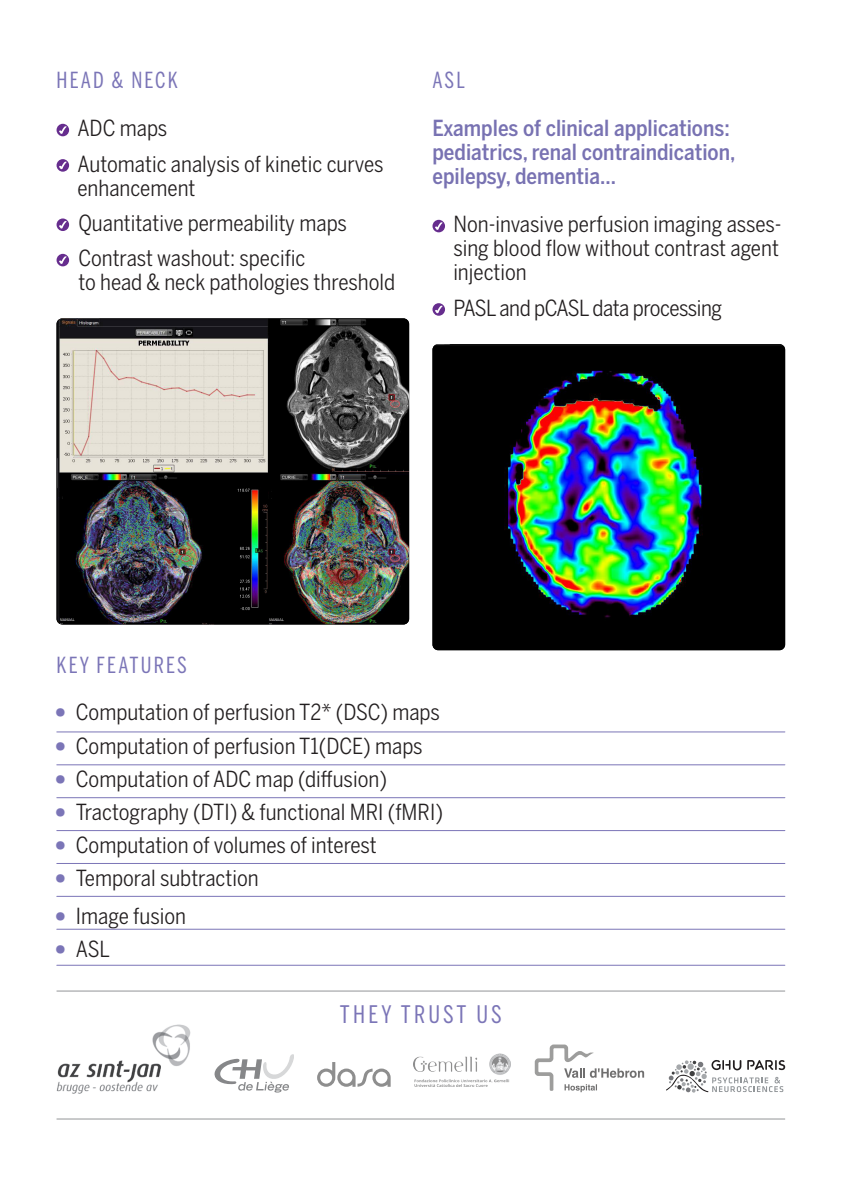
<style>
.page{position:relative;width:842px;height:1191px;background:#fff}
.page>*{position:absolute;margin:0;border:0;box-sizing:border-box;transform-origin:0 0}
.t1{font:24px "Benton Sans Comp";letter-spacing:.135em;color:#7b75b7}
.t2{font:22px/24px "Benton Sans Cond";color:#231f20}
.t3{font:500 22px/24px "Benton Sans Cond";color:#7872b2}
.t4{font:22px "Benton Sans Cond";letter-spacing:-.02em;color:#231f20}
.t5{font:22px "Benton Sans Comp";letter-spacing:.1em;color:#7b75b7}
.s1{font-size:36px;color:#7b75b7}
</style>
<div class="page">
<hr style="left:57px;top:731px;width:728px;height:1px;background:#7b75b7">
<hr style="left:57px;top:764px;width:728px;height:1px;background:#7b75b7">
<hr style="left:57px;top:797px;width:728px;height:1px;background:#7b75b7">
<hr style="left:57px;top:830px;width:728px;height:1px;background:#7b75b7">
<hr style="left:57px;top:863px;width:728px;height:1px;background:#7b75b7">
<hr style="left:57px;top:896px;width:728px;height:1px;background:#7b75b7">
<hr style="left:57px;top:929px;width:728px;height:1px;background:#7b75b7">
<hr style="left:57px;top:965px;width:728px;height:1px;background:#7b75b7">
<img style="left:57px;top:318px;width:352px;height:306px">
<img style="left:432px;top:344px;width:353px;height:306px">
<div style="left:57px;top:124px;width:12px;height:12px;background:#662d8e;border-radius:50%"></div>
<svg style="left:59px;top:126px;width:8px;height:8px"></svg>
<svg style="left:57px;top:159px;width:12px;height:13px"></svg>
<svg style="left:59px;top:162px;width:8px;height:7px"></svg>
<svg style="left:57px;top:218px;width:12px;height:13px"></svg>
<svg style="left:59px;top:221px;width:8px;height:7px"></svg>
<div style="left:57px;top:254px;width:12px;height:12px;background:#662d8e;border-radius:50%"></div>
<svg style="left:59px;top:256px;width:8px;height:8px"></svg>
<svg style="left:432px;top:220px;width:13px;height:12px"></svg>
<svg style="left:435px;top:222px;width:7px;height:8px"></svg>
<svg style="left:432px;top:303px;width:13px;height:13px"></svg>
<svg style="left:435px;top:306px;width:7px;height:7px"></svg>
<hr style="left:57px;top:1118px;width:728px;height:1px;background:#939598">
<hr style="left:57px;top:990px;width:728px;height:1px;background:#939598">
<svg style="left:317px;top:1062px;width:74px;height:24px"></svg>
<img style="left:414px;top:1053px;width:96px;height:33px">
<svg style="left:214px;top:1054px;width:80px;height:38px"></svg>
<img style="left:57px;top:1024px;width:133px;height:69px">
<svg style="left:535px;top:1044px;width:109px;height:48px"></svg>
<svg style="left:666px;top:1060px;width:119px;height:32px"></svg>
<p class="t5" style="left:57px;top:68px;width:123px">HEAD &amp; NECK</p>
<p class="t2" style="left:77px;top:116px;width:91px">ADC maps</p>
<p class="t2" style="left:77px;top:151px;width:308px">Automatic analysis of kinetic curves enhancement</p>
<p class="t2" style="left:78px;top:211px;width:270px">Quantitative permeability maps</p>
<p class="t2" style="left:78px;top:246px;width:318px">Contrast washout: specific<br>to head &amp; neck pathologies threshold</p>
<p class="t5" style="left:432px;top:68px;width:34px">ASL</p>
<p class="t3" style="left:432px;top:116px;width:304px">Examples of clinical applications: pediatrics, renal contraindication, epilepsy, dementia...</p>
<p class="t2" style="left:453px;top:212px;width:330px;text-align:justify">Non-invasive perfusion imaging asses&shy;sing blood flow without contrast agent injection</p>
<p class="t4" style="left:453px;top:295px;width:270px">PASL and pCASL data processing</p>
<p class="t5" style="left:57px;top:652px;width:132px">KEY FEATURES</p>
<p class="t2" style="left:52px;top:700px;width:389px"><span class="s1">•</span> Computation of perfusion T2* (DSC) maps</p>
<p class="t2" style="left:52px;top:733px;width:372px"><span class="s1">•</span> Computation of perfusion T1(DCE) maps</p>
<p class="t2" style="left:52px;top:766px;width:336px"><span class="s1">•</span> Computation of ADC map (diffusion)</p>
<p class="t2" style="left:52px;top:800px;width:392px"><span class="s1">•</span> Tractography (DTI) &amp; functional MRI (fMRI)</p>
<p class="t2" style="left:52px;top:833px;width:326px"><span class="s1">•</span> Computation of volumes of interest</p>
<p class="t2" style="left:52px;top:866px;width:208px"><span class="s1">•</span> Temporal subtraction</p>
<p class="t2" style="left:52px;top:903px;width:135px"><span class="s1">•</span> Image fusion</p>
<p class="t2" style="left:52px;top:936px;width:59px"><span class="s1">•</span> ASL</p>
<p class="t1" style="left:340px;top:1000px;width:164px">THEY TRUST US</p>
</div>
